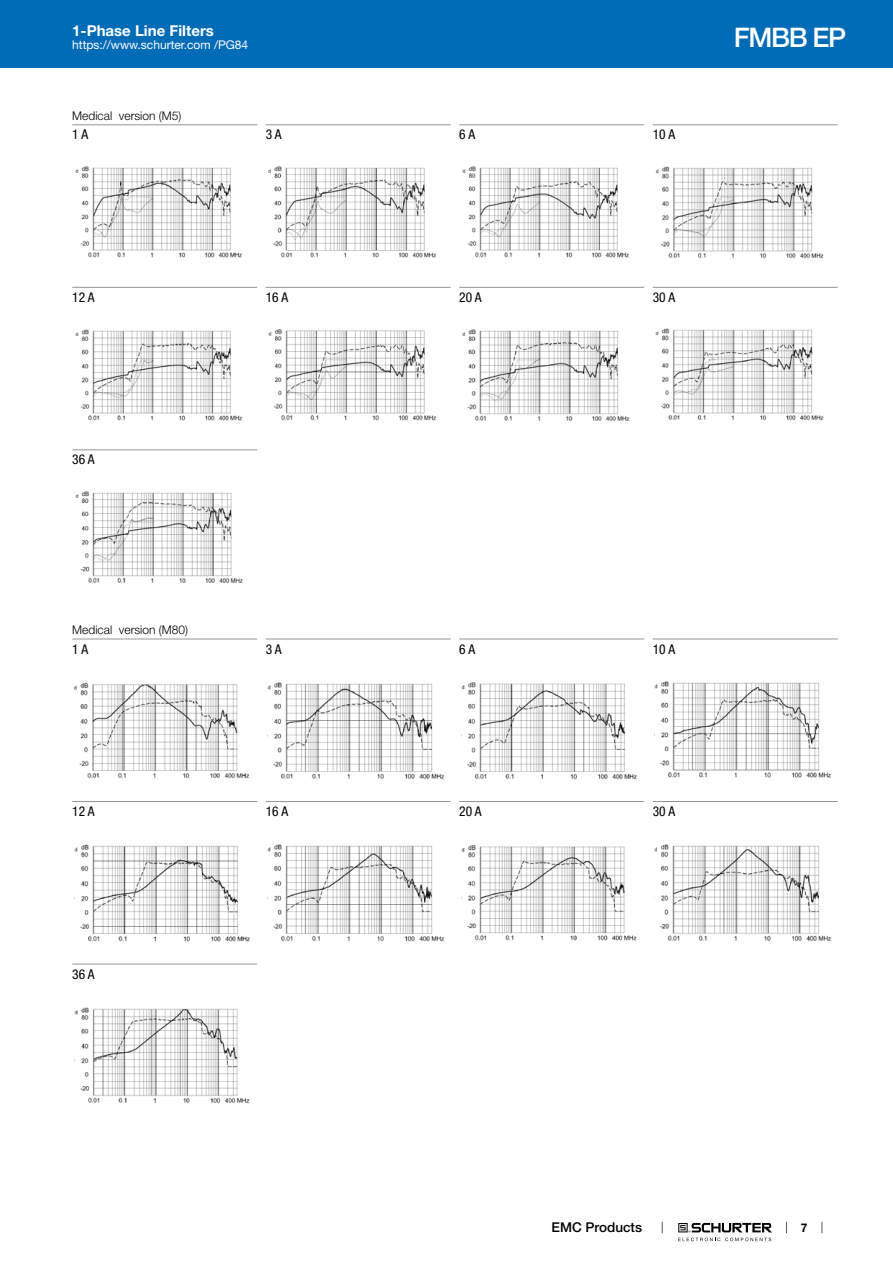
<style>
.page{position:relative;width:893px;height:1263px;background:#fff}
.page>*{position:absolute;margin:0;border:0;box-sizing:border-box;transform-origin:0 0}
.t1{font:500 27px "Helvetica Neue LT";letter-spacing:-.05em;color:#fff}
.t2{font:700 15px "Helvetica Neue LT";color:#fff}
.t3{font:condensed 13.5px "Helvetica Neue LT";color:#000}
.t4{font:500 13.5px "Helvetica Neue LT";color:#000}
.t5{font:300 12px "Helvetica Neue LT";color:#000}
.t6{font:12px "Helvetica Neue LT";color:#fff}
.t7{font:700 12px "Helvetica Neue LT";color:#000}
</style>
<div class="page">
<svg style="left:678px;top:1223px;width:94px;height:18px"></svg>
<div style="left:0;top:0;width:893px;height:68px;background:#006bb6"></div>
<hr style="left:72px;top:124px;width:185px;height:1px;background:#939598">
<img style="left:75px;top:166px;width:167px;height:92px">
<hr style="left:266px;top:124px;width:185px;height:1px;background:#939598">
<img style="left:268px;top:166px;width:169px;height:92px">
<hr style="left:459px;top:124px;width:185px;height:1px;background:#939598">
<img style="left:462px;top:166px;width:167px;height:92px">
<hr style="left:653px;top:124px;width:185px;height:1px;background:#939598">
<img style="left:655px;top:166px;width:169px;height:93px">
<hr style="left:72px;top:287px;width:185px;height:1px;background:#939598">
<img style="left:75px;top:329px;width:168px;height:92px">
<hr style="left:266px;top:287px;width:185px;height:1px;background:#939598">
<img style="left:268px;top:329px;width:169px;height:92px">
<hr style="left:459px;top:287px;width:185px;height:1px;background:#939598">
<img style="left:462px;top:329px;width:168px;height:92px">
<hr style="left:653px;top:287px;width:185px;height:1px;background:#939598">
<img style="left:655px;top:328px;width:169px;height:93px">
<hr style="left:72px;top:449px;width:185px;height:1px;background:#939598">
<img style="left:75px;top:491px;width:168px;height:92px">
<hr style="left:72px;top:639px;width:185px;height:1px;background:#939598">
<img style="left:74px;top:682px;width:176px;height:97px">
<hr style="left:266px;top:639px;width:185px;height:1px;background:#939598">
<img style="left:268px;top:682px;width:176px;height:97px">
<hr style="left:459px;top:639px;width:185px;height:1px;background:#939598">
<img style="left:461px;top:682px;width:176px;height:97px">
<hr style="left:653px;top:639px;width:185px;height:1px;background:#939598">
<img style="left:655px;top:681px;width:176px;height:97px">
<hr style="left:72px;top:801px;width:185px;height:1px;background:#939598">
<img style="left:74px;top:844px;width:176px;height:98px">
<hr style="left:266px;top:801px;width:185px;height:1px;background:#939598">
<img style="left:268px;top:844px;width:176px;height:98px">
<hr style="left:459px;top:801px;width:185px;height:1px;background:#939598">
<img style="left:461px;top:845px;width:176px;height:96px">
<hr style="left:653px;top:801px;width:185px;height:1px;background:#939598">
<img style="left:655px;top:844px;width:176px;height:98px">
<hr style="left:72px;top:964px;width:185px;height:1px;background:#939598">
<img style="left:74px;top:1007px;width:176px;height:97px">
<p class="t2" style="left:72px;top:21px;width:143px">1-Phase Line Filters</p>
<p class="t6" style="left:72px;top:38px;width:178px">https://www.schurter.com /PG84</p>
<p class="t5" style="left:72px;top:108px;width:111px">Medical version (M5)</p>
<p class="t3" style="left:72px;top:127px;width:17px">1 A</p>
<p class="t3" style="left:266px;top:127px;width:17px">3 A</p>
<p class="t3" style="left:459px;top:127px;width:17px">6 A</p>
<p class="t3" style="left:653px;top:127px;width:24px">10 A</p>
<h1 class="t1" style="left:734px;top:21px;width:114px">FMBB EP</h1>
<p class="t3" style="left:72px;top:289px;width:24px">12 A</p>
<p class="t3" style="left:266px;top:289px;width:24px">16 A</p>
<p class="t3" style="left:459px;top:289px;width:24px">20 A</p>
<p class="t3" style="left:653px;top:289px;width:24px">30 A</p>
<p class="t3" style="left:72px;top:452px;width:24px">36 A</p>
<p class="t5" style="left:72px;top:623px;width:117px">Medical version (M80)</p>
<p class="t3" style="left:72px;top:641px;width:17px">1 A</p>
<p class="t3" style="left:266px;top:641px;width:17px">3 A</p>
<p class="t3" style="left:459px;top:641px;width:17px">6 A</p>
<p class="t3" style="left:653px;top:641px;width:24px">10 A</p>
<p class="t3" style="left:72px;top:803px;width:24px">12 A</p>
<p class="t3" style="left:266px;top:803px;width:24px">16 A</p>
<p class="t3" style="left:459px;top:803px;width:24px">20 A</p>
<p class="t3" style="left:653px;top:803px;width:24px">30 A</p>
<p class="t3" style="left:72px;top:966px;width:24px">36 A</p>
<p class="t4" style="left:552px;top:1219px;width:92px">EMC Products</p>
<p class="t7" style="left:801px;top:1220px;width:8px">7</p>
</div>
